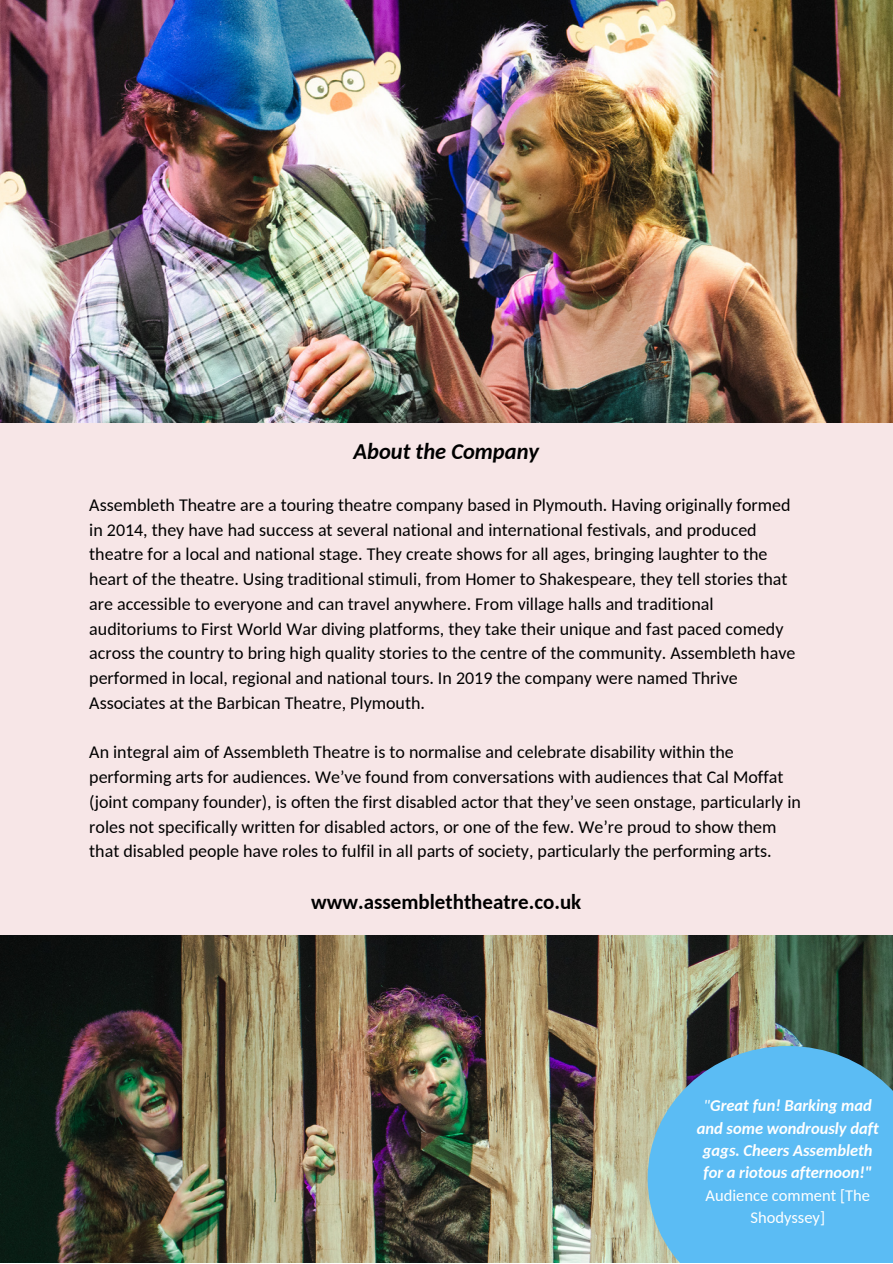
<style>
.page{position:relative;width:893px;height:1264px;background:#fff}
.page>*{position:absolute;margin:0;border:0;box-sizing:border-box;transform-origin:0 0}
.t1{font:italic 700 22.5px "Carlito";color:#000}
.t2{font:700 21px "Carlito";color:#000}
.t3{font:18px/24.8px "Carlito";color:#000}
.t4{font:italic 700 16.5px/22.5px "Carlito";color:#fff;text-align:center}
.t5{font:16.5px/22.5px "Carlito";color:#fff;text-align:center}
.s1{font-weight:400}
</style>
<div class="page">
<div style="left:0;top:0;width:892px;height:1262px;background:#f7e6e7"></div>
<img style="left:0;top:0;width:892px;height:423px">
<img style="left:0;top:935px;width:892px;height:327px">
<svg style="left:647px;top:1045px;width:245px;height:217px;background:#60b5e3"></svg>
<p class="t1" style="left:353px;top:442px;width:187px">About the Company</p>
<p class="t3" style="left:89px;top:494px;width:707px">Assembleth Theatre are a touring theatre company based in Plymouth. Having originally formed in 2014, they have had success at several national and international festivals, and produced theatre for a local and national stage. They create shows for all ages, bringing laughter to the heart of the theatre. Using traditional stimuli, from Homer to Shakespeare, they tell stories that are accessible to everyone and can travel anywhere. From village halls and traditional auditoriums to First World War diving platforms, they take their unique and fast paced comedy across the country to bring high quality stories to the centre of the community. Assembleth have performed in local, regional and national tours. In 2019 the company were named Thrive Associates at the Barbican Theatre, Plymouth.</p>
<p class="t3" style="left:89px;top:741px;width:713px">An integral aim of Assembleth Theatre is to normalise and celebrate disability within the performing arts for audiences. We’ve found from conversations with audiences that Cal Moffat (joint company founder), is often the first disabled actor that they’ve seen onstage, particularly in roles not specifically written for disabled actors, or one of the few. We’re proud to show them that disabled people have roles to fulfil in all parts of society, particularly the performing arts.</p>
<p class="t2" style="left:311px;top:893px;width:271px">www.assembleththeatre.co.uk</p>
<p class="t4" style="left:696px;top:1095px;width:183px"><span class="s1">"</span>Great fun! Barking mad and some wondrously daft gags. Cheers Assembleth for a riotous afternoon!"</p>
<p class="t5" style="left:705px;top:1185px;width:166px">Audience comment [The<br>Shodyssey]</p>
</div>
